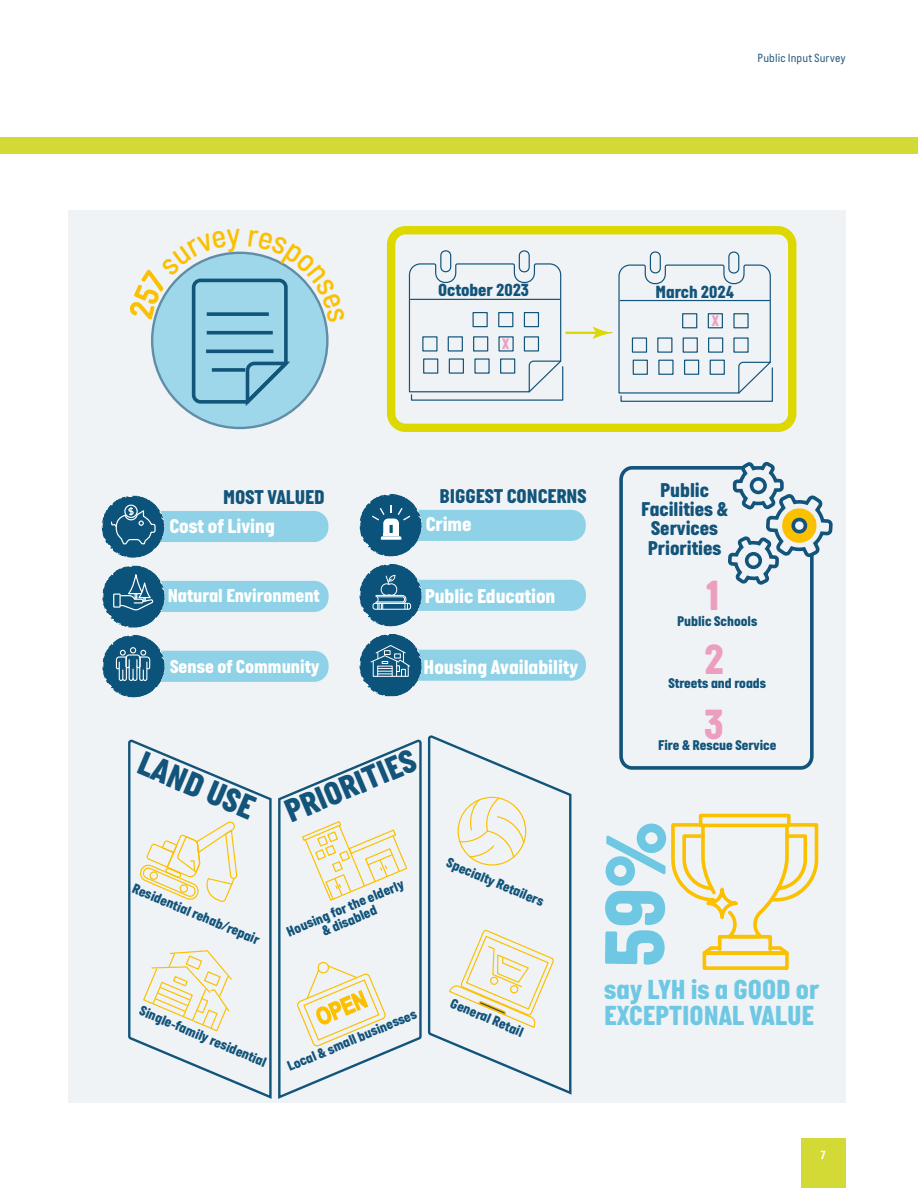
<style>
.page{position:relative;width:918px;height:1188px;background:#fff}
.page>*{position:absolute;margin:0;border:0;box-sizing:border-box;transform-origin:0 0}
.t1{font:800 43.2px/64.5px "Italian Plate No 1";color:#ec9ec1;text-align:justify}
.t2{font:800 34.8px "Italian Plate No 1";color:#12547a}
.t3{font:800 33.6px "Italian Plate No 1";color:#12547a}
.t4{font:800 28.2px "Italian Plate No 1";color:#6fc8e3}
.t5{font:800 20.4px/19.2px "Italian Plate No 1";color:#12547a;text-align:center}
.t6{font:800 20.4px "Italian Plate No 1";color:#fff}
.t7{font:800 19.2px "Italian Plate No 1";color:#fff}
.t8{font:800 18px "Italian Plate No 1";color:#12547a}
.t9{font:800 15.6px "Italian Plate No 1";color:#ec9ec1}
.t10{font:800 14.4px/13.4px "Italian Plate No 1";color:#12547a;text-align:center}
.t11{font:12px "Italian Plate No 1";letter-spacing:.015em;color:#255980}
.t12{font:700 12px "Italian Plate No 1";color:#fff}
</style>
<div class="page">
<div style="left:801px;top:1138px;width:45px;height:50px;background:#d3da36"></div>
<div style="left:68px;top:211px;width:778px;height:892px;background:#f0f3f6"></div>
<div style="left:0;top:137px;width:918px;height:17px;background:#d3da36"></div>
<div style="left:133px;top:511px;width:195px;height:31px;background:#8fd2e7;border-radius:14px"></div>
<img style="left:102px;top:495px;width:62px;height:27px">
<div style="left:133px;top:581px;width:196px;height:31px;background:#8fd2e7;border-radius:14px"></div>
<img style="left:101px;top:522px;width:107px;height:70px">
<div style="left:133px;top:651px;width:196px;height:31px;background:#8fd2e7;border-radius:14px"></div>
<img style="left:102px;top:592px;width:106px;height:106px">
<div style="left:391px;top:510px;width:195px;height:31px;background:#8fd2e7;border-radius:14px"></div>
<img style="left:316px;top:494px;width:149px;height:27px">
<div style="left:391px;top:580px;width:195px;height:31px;background:#8fd2e7;border-radius:14px"></div>
<img style="left:316px;top:521px;width:149px;height:70px">
<div style="left:391px;top:650px;width:195px;height:31px;background:#8fd2e7;border-radius:14px"></div>
<img style="left:316px;top:591px;width:149px;height:106px">
<svg style="left:152px;top:253px;width:175px;height:175px"></svg>
<svg style="left:408px;top:250px;width:156px;height:151px"></svg>
<div style="left:387px;top:226px;width:409px;height:206px;border:8px solid #dcd800;border-radius:14px"></div>
<svg style="left:745px;top:461px;width:88px;height:94px"></svg>
<svg style="left:619px;top:464px;width:196px;height:306px"></svg>
<hr style="left:566px;top:332px;width:33px;height:2px;background:#dcd800">
<svg style="left:593px;top:251px;width:180px;height:151px"></svg>
<div style="left:124px;top:505px;width:14px;height:13px;border:1px solid #fff;border-radius:50%"></div>
<svg style="left:110px;top:507px;width:46px;height:38px;background:#2b6a8b"></svg>
<div style="left:113px;top:594px;width:8px;height:14px;border:1px solid #fff"></div>
<svg style="left:120px;top:575px;width:34px;height:35px"></svg>
<svg style="left:116px;top:647px;width:34px;height:34px"></svg>
<svg style="left:372px;top:505px;width:38px;height:35px"></svg>
<div style="left:373px;top:603px;width:38px;height:7px;border:1px solid #fff;border-radius:2px"></div>
<svg style="left:375px;top:574px;width:33px;height:35px"></svg>
<svg style="left:370px;top:644px;width:41px;height:33px"></svg>
<svg style="left:128px;top:739px;width:144px;height:360px"></svg>
<svg style="left:278px;top:739px;width:144px;height:360px"></svg>
<svg style="left:427px;top:735px;width:145px;height:360px"></svg>
<svg style="left:134px;top:810px;width:104px;height:93px"></svg>
<svg style="left:142px;top:950px;width:91px;height:82px"></svg>
<svg style="left:301px;top:820px;width:107px;height:82px"></svg>
<svg style="left:296px;top:960px;width:90px;height:87px"></svg>
<svg style="left:448px;top:929px;width:107px;height:100px"></svg>
<svg style="left:458px;top:796px;width:67px;height:63px"></svg>
<svg style="left:129px;top:251px;width:200px;height:160px"></svg>
<svg style="left:671px;top:813px;width:148px;height:157px"></svg>
<p class="t11" style="left:758px;top:52px;width:90px">Public Input Survey</p>
<p class="t8" style="left:438px;top:280px;width:93px">October 2023</p>
<p class="t8" style="left:656px;top:282px;width:80px">March 2024</p>
<p class="t9" style="left:502px;top:336px;width:9px">X</p>
<h3 class="t5" style="left:223px;top:487px;width:103px">MOST VALUED</h3>
<h3 class="t5" style="left:440px;top:486px;width:148px">BIGGEST CONCERNS</h3>
<h3 class="t6" style="left:170px;top:515px;width:107px">Cost of Living</h3>
<h3 class="t6" style="left:426px;top:514px;width:47px">Crime</h3>
<p class="t9" style="left:712px;top:312px;width:9px">X</p>
<h3 class="t5" style="left:641px;top:480px;width:88px">Public<br>Facilities &amp;<br>Services<br>Priorities</h3>
<h3 class="t7" style="left:168px;top:586px;width:153px">Natural Environment</h3>
<h3 class="t7" style="left:170px;top:656px;width:151px">Sense of Community</h3>
<h3 class="t6" style="left:425px;top:585px;width:132px">Public Education</h3>
<h3 class="t6" style="left:424px;top:656px;width:156px">Housing Availability</h3>
<h2 class="t2" style="left:147px;top:744px;width:125px;rotate:23deg">LAND USE</h2>
<h3 class="t3" style="left:279px;top:796px;width:140px;rotate:-23deg">PRIORITIES</h3>
<p class="t10" style="left:136px;top:881px;width:138px;rotate:23deg">Residential rehab/repair</p>
<p class="t10" style="left:285px;top:926px;width:127px;rotate:-23deg">Housing for the elderly &amp; disabled</p>
<p class="t10" style="left:143px;top:1003px;width:138px;rotate:23deg">Single-family residential</p>
<p class="t10" style="left:285px;top:1061px;width:140px;rotate:-23deg">Local &amp; small businesses</p>
<p class="t10" style="left:450px;top:855px;width:106px;rotate:23deg">Specialty Retailers</p>
<p class="t10" style="left:454px;top:996px;width:79px;rotate:23deg">General Retail</p>
<h1 class="t1" style="left:703px;top:562px;width:22px">1<br>2<br>3</h1>
<p class="t10" style="left:677px;top:614px;width:82px">Public Schools</p>
<p class="t10" style="left:668px;top:676px;width:99px">Streets and roads</p>
<p class="t10" style="left:658px;top:739px;width:120px">Fire &amp; Rescue Service</p>
<h3 class="t4" style="left:604px;top:974px;width:216px">say LYH is a GOOD or</h3>
<h3 class="t4" style="left:604px;top:1001px;width:211px">EXCEPTIONAL VALUE</h3>
<p class="t12" style="left:821px;top:1149px;width:7px">7</p>
</div>
